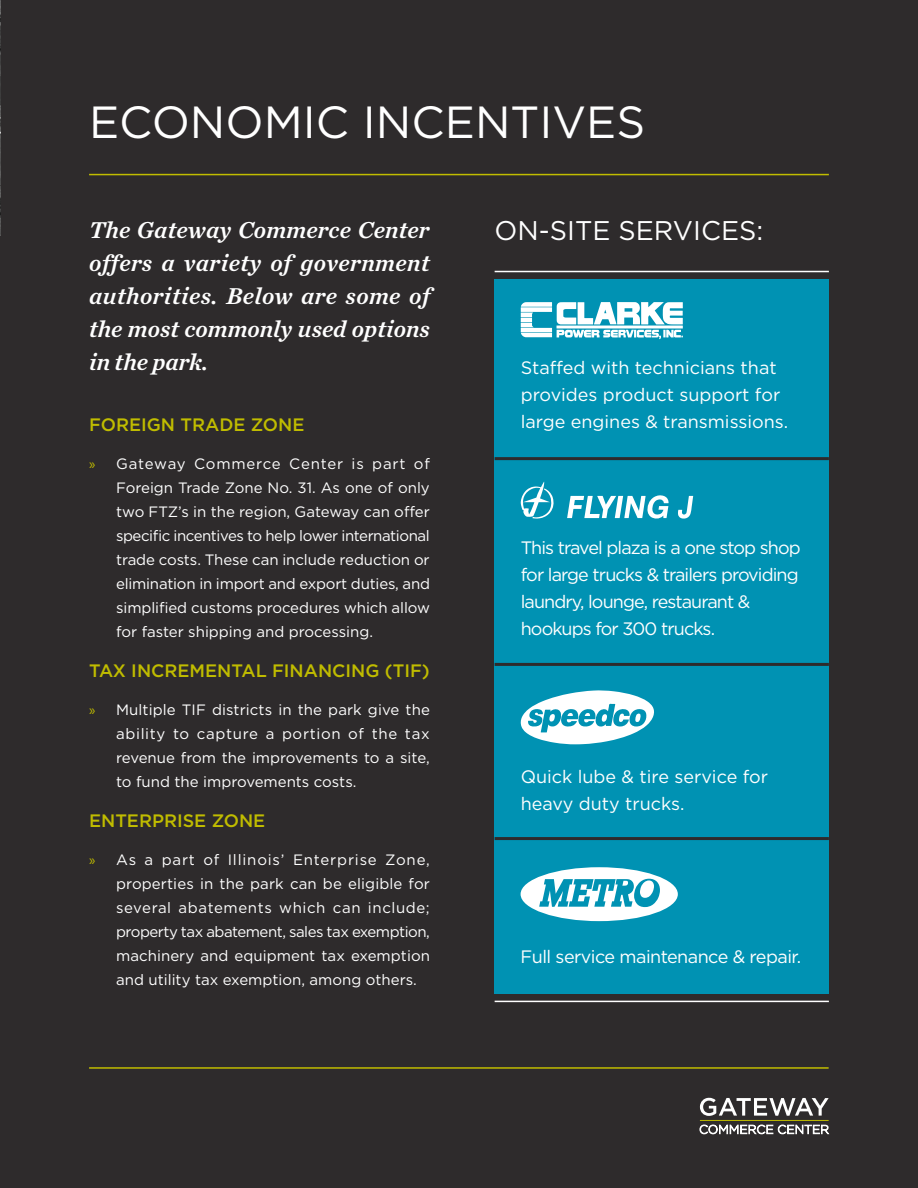
<style>
.page{position:relative;width:918px;height:1188px;background:#2e2b2c}
.page>*{position:absolute;margin:0;border:0;box-sizing:border-box;transform-origin:0 0}
.t1{font:45px "Gotham";color:#fff}
.t2{font:27px "Gotham";color:#fff}
.Paragraph_Style_7{font:italic 24px/33px "Chronicle Text G2 Semi";color:#fff;text-align:justify}
.t3{font:18px/27px "Gotham";color:#fff}
.t4{font:18px/27px "Gotham";letter-spacing:-.05em;color:#fff}
.t5{font:500 18px "Gotham";color:#c0bc00}
.t6{font:18px "Gotham";letter-spacing:-.03em;color:#fff}
.t7{font:15px/24px "Gotham";color:#fff;text-align:justify}
.s1{font-family:"Myriad Pro";color:#c0bc00}
</style>
<div class="page">
<hr style="left:89px;top:1067px;width:740px;height:2px;background:#c0bc00">
<hr style="left:89px;top:174px;width:740px;height:1px;background:#c0bc00">
<hr style="left:700px;top:1120px;width:129px;height:1px;background:#c0bc00">
<svg style="left:700px;top:1098px;width:129px;height:18px"></svg>
<svg style="left:699px;top:1125px;width:130px;height:9px"></svg>
<div style="left:495px;top:279px;width:334px;height:715px;background:#0092b3"></div>
<svg style="left:0;top:0;width:1px;height:236px"></svg>
<svg style="left:521px;top:302px;width:162px;height:37px"></svg>
<svg style="left:678px;top:496px;width:15px;height:23px"></svg>
<svg style="left:567px;top:495px;width:102px;height:24px"></svg>
<svg style="left:521px;top:481px;width:33px;height:38px"></svg>
<svg style="left:520px;top:690px;width:134px;height:54px"></svg>
<svg style="left:521px;top:867px;width:157px;height:54px"></svg>
<hr style="left:495px;top:457px;width:334px;height:3px;background:#2e2b2c">
<hr style="left:495px;top:663px;width:334px;height:3px;background:#2e2b2c">
<hr style="left:495px;top:837px;width:334px;height:3px;background:#2e2b2c">
<hr style="left:495px;top:271px;width:334px;height:1px;background:#fff">
<hr style="left:495px;top:1001px;width:334px;height:1px;background:#fff">
<p class="t1" style="left:89px;top:93px;width:558px">ECONOMIC INCENTIVES</p>
<p class="Paragraph_Style_7" style="left:89px;top:212px;width:342px">The Gateway Commerce Center</p>
<p class="t2" style="left:495px;top:214px;width:270px">ON-SITE SERVICES:</p>
<p class="Paragraph_Style_7" style="left:89px;top:245px;width:342px">offers a variety of government authorities. Below are some of the most commonly used options in the park.</p>
<p class="t3" style="left:521px;top:354px;width:269px">Staffed with technicians that provides product support for large engines &amp; transmissions.</p>
<p class="t5" style="left:89px;top:413px;width:217px">FOREIGN TRADE ZONE</p>
<p class="t7" style="left:116px;top:451px;width:315px;text-indent:-27px"><span class="s1">»</span> Gateway Commerce Center is part of Foreign Trade Zone No. 31. As one of only two FTZ’s in the region, Gateway can offer specific incentives to help lower international trade costs. These can include reduction or elimination in import and export duties, and simplified customs procedures which allow for faster shipping and processing.</p>
<p class="t5" style="left:89px;top:659px;width:342px">TAX INCREMENTAL FINANCING (TIF)</p>
<p class="t7" style="left:116px;top:697px;width:315px;text-indent:-27px"><span class="s1">»</span> Multiple TIF districts in the park give the ability to capture a portion of the tax revenue from the improvements to a site, to fund the improvements costs.</p>
<p class="t5" style="left:89px;top:809px;width:178px">ENTERPRISE ZONE</p>
<p class="t7" style="left:116px;top:847px;width:315px;text-indent:-27px"><span class="s1">»</span> As a part of Illinois’ Enterprise Zone, properties in the park can be eligible for several abatements which can include; property tax abatement, sales tax exemption, machinery and equipment tax exemption and utility tax exemption, among others.</p>
<p class="t4" style="left:521px;top:534px;width:282px">This travel plaza is a one stop shop for large trucks &amp; trailers providing laundry, lounge, restaurant &amp; hookups for 300 trucks.</p>
<p class="t3" style="left:521px;top:762px;width:249px">Quick lube &amp; tire service for heavy duty trucks.</p>
<p class="t6" style="left:521px;top:945px;width:282px">Full service maintenance &amp; repair.</p>
</div>
